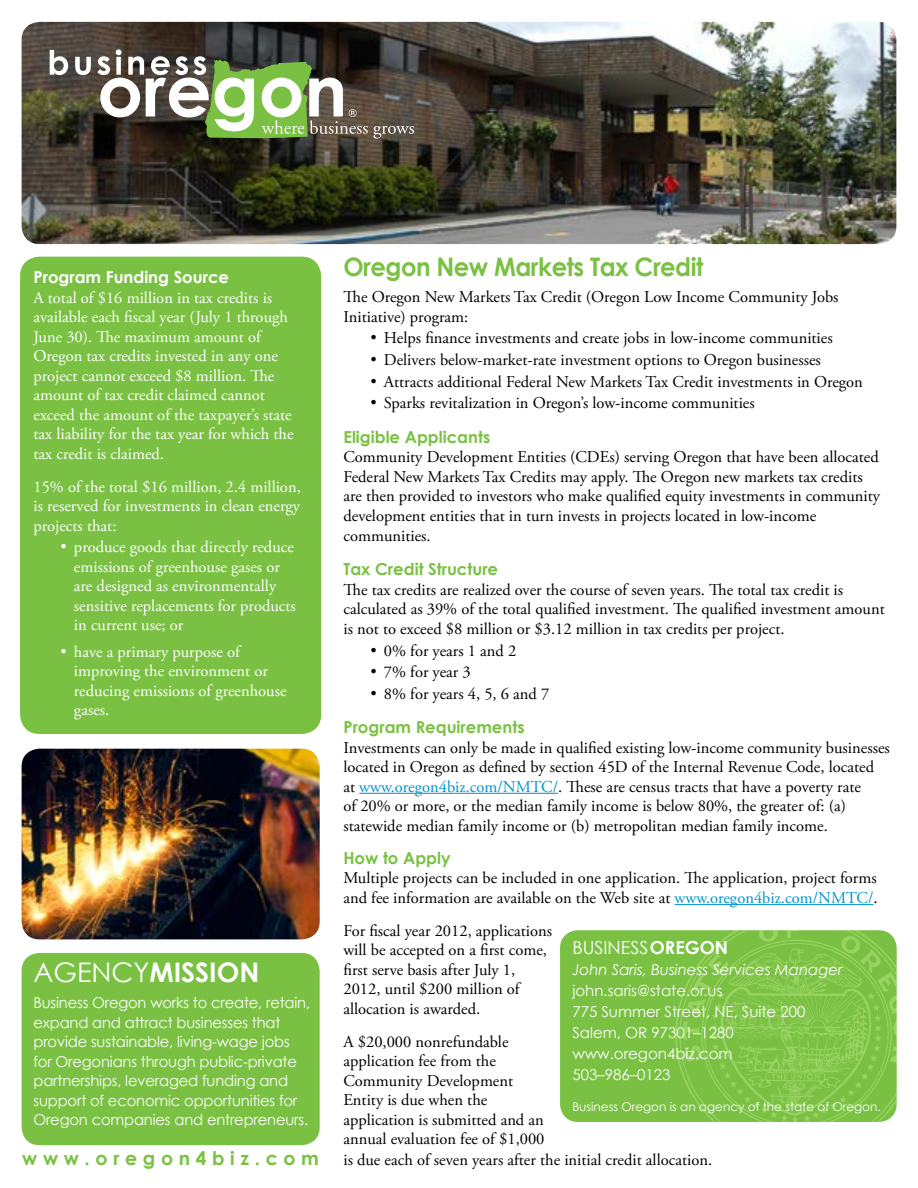
<style>
.page{position:relative;width:918px;height:1188px;background:#fff}
.page>*{position:absolute;margin:0;border:0;box-sizing:border-box;transform-origin:0 0}
.t1{font:700 27px "Century Gothic";color:#fff}
.t2{font:700 25.5px "Century Gothic";letter-spacing:-.02em;color:#7ac143;scale:.95 1}
.t3{font:700 18.9px "Century Gothic";letter-spacing:.3em;color:#7ac143}
.t4{font:18px "Century Gothic";color:#fff}
.t5{font:16.5px/19.5px "Adobe Garamond Pro";color:#000}
.t6{font:16.5px/19.5px "Adobe Garamond Pro";color:#fff}
.t7{font:700 16.5px "Century Gothic";color:#7ac143}
.t8{font:700 16.5px "Century Gothic";color:#fff}
.t9{font:15px/19.5px "Century Gothic";letter-spacing:-.01em;color:#fff}
.t10{font:italic 15px "Century Gothic";color:#fff}
.t11{font:12px "Century Gothic";color:#fff}
.s1{font-family:"Times New Roman";font-size:18px}
.s2{font-weight:400}
.s3{color:#0093d0}
.s4{font-weight:700}
</style>
<div class="page">
<svg style="left:560px;top:904px;width:337px;height:218px;background:#8ecb5e"></svg>
<div style="left:22px;top:258px;width:298px;height:475px;background:#7ac143;border-radius:18px"></div>
<div style="left:20px;top:257px;width:301px;height:477px;border:3px solid #7ac143;border-radius:18px"></div>
<img style="left:22px;top:22px;width:874px;height:222px">
<svg style="left:50px;top:50px;width:18px;height:25px"></svg>
<svg style="left:75px;top:57px;width:16px;height:18px"></svg>
<svg style="left:97px;top:49px;width:317px;height:90px"></svg>
<div style="left:22px;top:953px;width:298px;height:192px;background:#7ac143;border-radius:18px"></div>
<img style="left:22px;top:749px;width:298px;height:190px">
<hr style="left:359px;top:793px;width:199px;height:1px;background:#0093d0">
<hr style="left:675px;top:904px;width:198px;height:1px;background:#0093d0">
<p class="t8" style="left:33px;top:267px;width:197px">Program Funding Source</p>
<p class="t6" style="left:33px;top:288px;width:262px">A total of $16 million in tax credits is available each fiscal year (July 1 through June 30). The maximum amount of Oregon tax credits invested in any one project cannot exceed $8 million. The amount of tax credit claimed cannot exceed the amount of the taxpayer’s state tax liability for the tax year for which the tax credit is claimed.</p>
<p class="t6" style="left:33px;top:477px;width:269px;text-align:justify">15% of the total $16 million, 2.4 million, is reserved for investments in clean energy projects that:</p>
<p class="t6" style="left:74px;top:538px;width:223px;text-indent:-14px"><span class="s1">•</span> produce goods that directly reduce emissions of greenhouse gases or are designed as environmentally sensitive replacements for products in current use; or</p>
<p class="t6" style="left:74px;top:642px;width:214px;text-indent:-14px"><span class="s1">•</span> have a primary purpose of improving the environment or reducing emissions of greenhouse gases.</p>
<p class="t1" style="left:33px;top:955px;width:228px"><span class="s2">AGENCY</span>MISSION</p>
<p class="t9" style="left:33px;top:993px;width:278px">Business Oregon works to create, retain, expand and attract businesses that provide sustainable, living-wage jobs for Oregonians through public-private partnerships, leveraged funding and support of economic opportunities for Oregon companies and entrepreneurs.</p>
<p class="t3" style="left:22px;top:1146px;width:298px">www.oregon4biz.com</p>
<p class="t2" style="left:343px;top:251px;width:380px">Oregon New Markets Tax Credit</p>
<p class="t5" style="left:343px;top:288px;width:497px">The Oregon New Markets Tax Credit (Oregon Low Income Community Jobs<br>Initiative) program:</p>
<p class="t5" style="left:370px;top:329px;width:464px"><span class="s1">•</span> Helps finance investments and create jobs in low-income communities</p>
<p class="t5" style="left:370px;top:351px;width:452px"><span class="s1">•</span> Delivers below-market-rate investment options to Oregon businesses</p>
<p class="t5" style="left:370px;top:372px;width:494px"><span class="s1">•</span> Attracts additional Federal New Markets Tax Credit investments in Oregon</p>
<p class="t5" style="left:370px;top:394px;width:386px"><span class="s1">•</span> Sparks revitalization in Oregon’s low-income communities</p>
<p class="t7" style="left:343px;top:426px;width:148px">Eligible Applicants</p>
<p class="t5" style="left:343px;top:448px;width:538px">Community Development Entities (CDEs) serving Oregon that have been allocated Federal New Markets Tax Credits may apply. The Oregon new markets tax credits are then provided to investors who make qualified equity investments in community development entities that in turn invests in projects located in low-income communities.</p>
<p class="t7" style="left:343px;top:559px;width:156px">Tax Credit Structure</p>
<p class="t5" style="left:343px;top:581px;width:543px">The tax credits are realized over the course of seven years. The total tax credit is calculated as 39% of the total qualified investment. The qualified investment amount is not to exceed $8 million or $3.12 million in tax credits per project.</p>
<p class="t5" style="left:370px;top:641px;width:147px"><span class="s1">•</span> 0% for years 1 and 2</p>
<p class="t5" style="left:370px;top:663px;width:102px"><span class="s1">•</span> 7% for year 3</p>
<p class="t5" style="left:370px;top:685px;width:180px"><span class="s1">•</span> 8% for years 4, 5, 6 and 7</p>
<p class="t7" style="left:343px;top:717px;width:183px">Program Requirements</p>
<p class="t5" style="left:343px;top:738px;width:548px">Investments can only be made in qualified existing low-income community businesses located in Oregon as defined by section 45D of the Internal Revenue Code, located at <span class="s3">www.oregon4biz.com/NMTC/</span>. These are census tracts that have a poverty rate<br>of 20% or more, or the median family income is below 80%, the greater of: (a) statewide median family income or (b) metropolitan median family income.</p>
<p class="t7" style="left:343px;top:848px;width:109px">How to Apply</p>
<p class="t5" style="left:343px;top:869px;width:536px">Multiple projects can be included in one application. The application, project forms and fee information are available on the Web site at <span class="s3">www.oregon4biz.com/NMTC/</span>.</p>
<p class="t5" style="left:343px;top:922px;width:210px">For fiscal year 2012, applications will be accepted on a first come, first serve basis after July 1,<br>2012, until $200 million of allocation is awarded.</p>
<p class="t5" style="left:343px;top:1032px;width:370px">A $20,000 nonrefundable<br>application fee from the<br>Community Development<br>Entity is due when the<br>application is submitted and an<br>annual evaluation fee of $1,000<br>is due each of seven years after the initial credit allocation.</p>
<p class="t4" style="left:572px;top:937px;width:157px">BUSINESS<span class="s4">OREGON</span></p>
<p class="t10" style="left:572px;top:961px;width:272px">John Saris, Business Services Manager</p>
<p class="t9" style="left:572px;top:981px;width:152px">john.saris@state.or.us</p>
<p class="t9" style="left:572px;top:1002px;width:235px">775 Summer Street, NE, Suite 200</p>
<p class="t9" style="left:572px;top:1023px;width:163px">Salem, OR 97301–1280</p>
<p class="t9" style="left:572px;top:1044px;width:162px">www.oregon4biz.com</p>
<p class="t9" style="left:572px;top:1065px;width:100px">503–986–0123</p>
<p class="t11" style="left:572px;top:1099px;width:310px">Business Oregon is an agency of the state of Oregon.</p>
</div>
